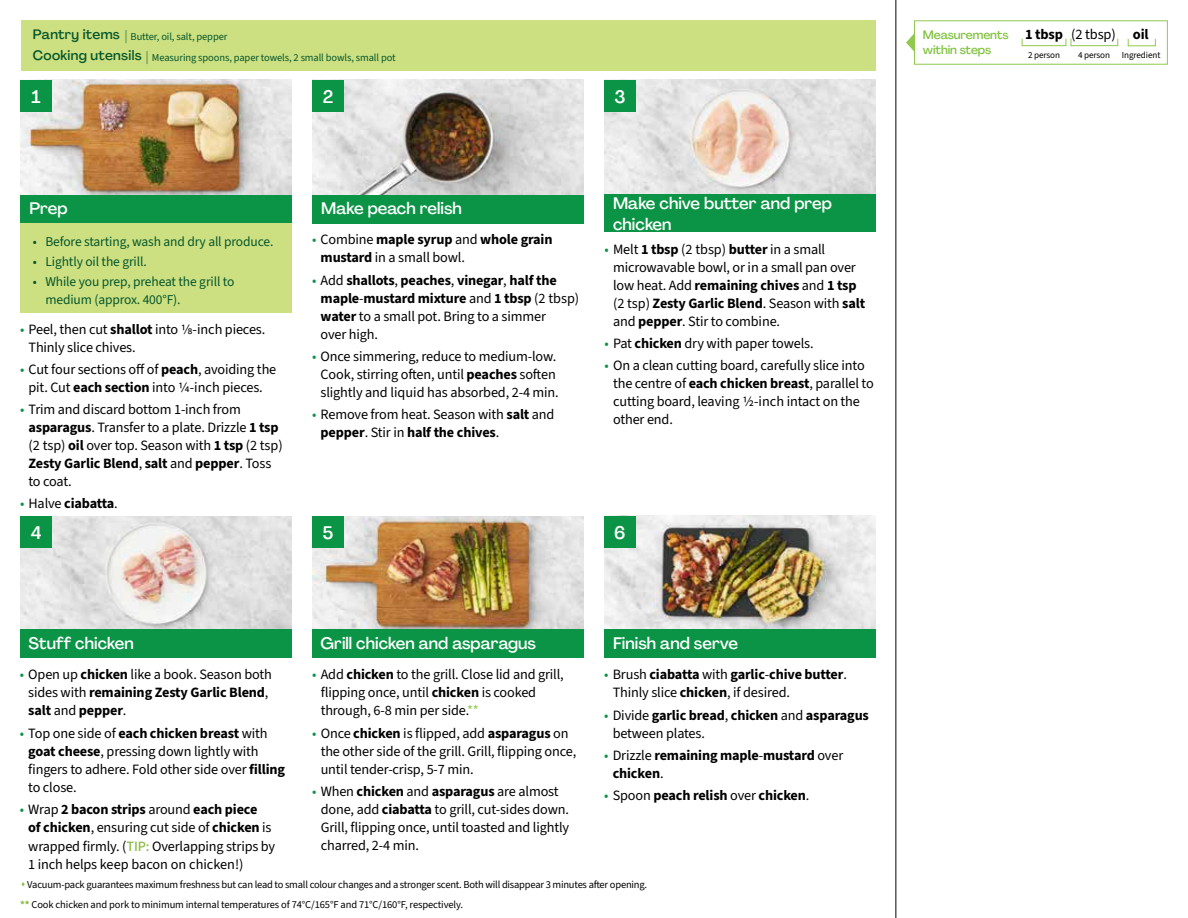
<style>
.page{position:relative;width:1188px;height:918px;background:#fff}
.page>*{position:absolute;margin:0;border:0;box-sizing:border-box;transform-origin:0 0}
.t1{font:500 18px "Agrandir";color:#fff}
.t2{font:500 16.5px/21.1px "Agrandir";color:#fff}
.t3{font:700 14.4px "Source Sans 3";letter-spacing:-.01em;color:#000}
.t4{font:14.25px/18px "Source Sans 3";letter-spacing:-.01em;color:#000}
.t5{font:700 14.25px/18px "Source Sans 3";letter-spacing:-.01em;color:#000}
.t6{font:13.5px/18px "Source Sans 3";letter-spacing:-.01em;color:#05562c}
.t7{font:500 13.5px "Agrandir";letter-spacing:.025em;color:#05562c}
.t8{font:500 12px/15.8px "Agrandir";letter-spacing:-.01em;color:#82c341}
.t9{font:10.5px/20.7px "Source Sans 3";letter-spacing:-.02em;color:#000}
.t10{font:10.5px "Source Sans 3";letter-spacing:-.01em;color:#05562c}
.t11{font:9.15px "Source Sans 3";letter-spacing:-.01em;color:#000}
.s1{font-family:"Agrandir";font-weight:500;font-size:13.5px}
.s2{color:#0b9446}
.s3{font-weight:700}
.s4{font-weight:400;color:#0b9446}
.s5{font-weight:400}
.s6{font-weight:500;color:#8cba42}
.s7{color:#91c84e}
.s8{color:#8cba42}
.s9{font-weight:700;color:#8cba42}
</style>
<div class="page">
<img style="left:20px;top:516px;width:272px;height:114px">
<img style="left:312px;top:516px;width:272px;height:114px">
<img style="left:604px;top:516px;width:272px;height:114px">
<img style="left:20px;top:80px;width:272px;height:115px">
<img style="left:312px;top:80px;width:272px;height:115px">
<img style="left:604px;top:80px;width:272px;height:115px">
<div style="left:312px;top:195px;width:272px;height:29px;background:#0b9446"></div>
<div style="left:20px;top:195px;width:272px;height:29px;background:#0b9446"></div>
<div style="left:20px;top:630px;width:272px;height:28px;background:#0b9446"></div>
<div style="left:312px;top:630px;width:272px;height:28px;background:#0b9446"></div>
<div style="left:604px;top:630px;width:272px;height:28px;background:#0b9446"></div>
<div style="left:604px;top:195px;width:272px;height:37px;background:#0b9446"></div>
<div style="left:21px;top:20px;width:855px;height:51px;background:#cde081"></div>
<div style="left:20px;top:224px;width:272px;height:89px;background:#cde081"></div>
<hr style="left:896px;top:0;width:1px;height:918px;background:#000">
<div style="left:20px;top:516px;width:32px;height:32px;background:#0b9446"></div>
<div style="left:20px;top:80px;width:32px;height:32px;background:#0b9446"></div>
<div style="left:312px;top:516px;width:32px;height:32px;background:#0b9446"></div>
<div style="left:312px;top:80px;width:32px;height:32px;background:#0b9446"></div>
<div style="left:604px;top:516px;width:32px;height:32px;background:#0b9446"></div>
<div style="left:604px;top:80px;width:32px;height:32px;background:#0b9446"></div>
<div style="left:914px;top:20px;width:254px;height:45px;border:1px solid #91c84e"></div>
<div style="left:1022px;top:38px;width:44px;height:8px;border:1px solid #91c84e"></div>
<div style="left:1071px;top:38px;width:47px;height:8px;border:1px solid #91c84e"></div>
<div style="left:1128px;top:38px;width:28px;height:8px;border:1px solid #91c84e"></div>
<svg style="left:906px;top:33px;width:9px;height:19px"></svg>
<p class="t10" style="left:33px;top:30px;width:196px"><span class="s1">Pantry items |</span> Butter, oil, salt, pepper</p>
<p class="t7" style="left:33px;top:47px;width:110px">Cooking utensils</p>
<p class="t10" style="left:146px;top:51px;width:251px"><span class="s1">|</span> Measuring spoons, paper towels, 2 small bowls, small pot</p>
<p class="t1" style="left:32px;top:86px;width:11px">1</p>
<p class="t1" style="left:323px;top:86px;width:12px">2</p>
<p class="t1" style="left:614px;top:85px;width:13px">3</p>
<p class="t2" style="left:29px;top:198px;width:40px">Prep</p>
<p class="t6" style="left:33px;top:232px;width:242px">• Before starting, wash and dry all produce.</p>
<p class="t6" style="left:33px;top:253px;width:116px">• Lightly oil the grill.</p>
<p class="t6" style="left:45px;top:273px;width:191px;text-indent:-13px">• While you prep, preheat the grill to medium (approx. 400°F).</p>
<p class="t4" style="left:29px;top:320px;width:238px;text-indent:-9px"><span class="s2">•</span> Peel, then cut <span class="s3">shallot</span> into 1/8-inch pieces.<br>Thinly slice chives.</p>
<p class="t4" style="left:20px;top:360px;width:258px;text-align:center"><span class="s2">•</span> Cut four sections off of <span class="s3">peach</span>, avoiding the pit. Cut <span class="s3">each section</span> into 1/4-inch pieces.</p>
<p class="t4" style="left:29px;top:400px;width:256px;text-indent:-9px"><span class="s2">•</span> Trim and discard bottom 1-inch from <span class="s3">asparagus</span>. Transfer to a plate. Drizzle <span class="s3">1 tsp </span>(2 tsp) <span class="s3">oil</span> over top. Season with <span class="s3">1 tsp</span> (2 tsp)<br><span class="s3">Zesty Garlic Blend</span>, <span class="s3">salt</span> and <span class="s3">pepper</span>. Toss to coat.</p>
<p class="t5" style="left:20px;top:495px;width:99px"><span class="s4">•</span> <span class="s5">Halve</span> ciabatta<span class="s5">.</span></p>
<p class="t1" style="left:31px;top:522px;width:12px">4</p>
<p class="t2" style="left:321px;top:198px;width:142px">Make peach relish</p>
<p class="t2" style="left:613px;top:193px;width:221px">Make chive butter and prep chicken</p>
<p class="t5" style="left:321px;top:231px;width:233px;text-indent:-9px"><span class="s4">•</span> <span class="s5">Combine</span> maple syrup <span class="s5">and</span> whole grain mustard <span class="s5">in a small bowl.</span></p>
<p class="t5" style="left:321px;top:271px;width:260px;text-indent:-9px"><span class="s4">•</span> <span class="s5">Add</span> shallots<span class="s5">,</span> peaches<span class="s5">,</span> vinegar<span class="s5">,</span> half the maple<span class="s5">-</span>mustard mixture <span class="s5">and</span> 1 tbsp <span class="s5">(2 tbsp) </span>water <span class="s5">to a small pot. Bring to a simmer<br>over high.</span></p>
<p class="t4" style="left:312px;top:347px;width:248px;text-align:center"><span class="s2">•</span> Once simmering, reduce to medium-low.<br>Cook, stirring often, until <span class="s3">peaches</span> soften slightly and liquid has absorbed, 2-4 min.</p>
<p class="t4" style="left:321px;top:405px;width:235px;text-indent:-9px"><span class="s2">•</span> Remove from heat. Season with <span class="s3">salt</span> and <span class="s3">pepper</span>. Stir in <span class="s3">half the chives</span>.</p>
<p class="t4" style="left:613px;top:240px;width:254px;text-indent:-9px"><span class="s2">•</span> Melt <span class="s3">1 tbsp</span> (2 tbsp) <span class="s3">butter</span> in a small microwavable bowl, or in a small pan over low heat. Add <span class="s3">remaining chives</span> and <span class="s3">1 tsp </span>(2 tsp) <span class="s3">Zesty Garlic Blend</span>. Season with <span class="s3">salt </span>and <span class="s3">pepper</span>. Stir to combine.</p>
<p class="t4" style="left:605px;top:334px;width:211px"><span class="s2">•</span> Pat <span class="s3">chicken</span> dry with paper towels.</p>
<p class="t4" style="left:613px;top:357px;width:262px;text-indent:-9px"><span class="s2">•</span> On a clean cutting board, carefully slice into the centre of <span class="s3">each chicken breast</span>, parallel to cutting board, leaving 1/2-inch intact on the other end.</p>
<p class="t1" style="left:323px;top:522px;width:12px">5</p>
<p class="t1" style="left:614px;top:522px;width:13px">6</p>
<p class="t2" style="left:29px;top:633px;width:107px">Stuff chicken</p>
<p class="t2" style="left:321px;top:633px;width:217px">Grill chicken and asparagus</p>
<p class="t2" style="left:613px;top:633px;width:127px">Finish and serve</p>
<p class="t5" style="left:28px;top:666px;width:245px;text-indent:-9px"><span class="s4">•</span> <span class="s5">Open up</span> chicken <span class="s5">like a book. Season both sides with</span> remaining Zesty Garlic Blend<span class="s5">, </span>salt <span class="s5">and</span> pepper<span class="s5">.</span></p>
<p class="t4" style="left:28px;top:724px;width:258px;text-indent:-9px"><span class="s2">•</span> Top one side of <span class="s3">each chicken breast</span> with <span class="s3">goat cheese</span>, pressing down lightly with fingers to adhere. Fold other side over <span class="s3">filling </span>to close.</p>
<p class="t4" style="left:28px;top:800px;width:249px;text-indent:-9px"><span class="s2">•</span> Wrap <span class="s3">2 bacon strips</span> around <span class="s3">each piece<br>of chicken</span>, ensuring cut side of <span class="s3">chicken</span> is wrapped firmly. (<span class="s6">TIP:</span> Overlapping strips by 1 inch helps keep bacon on chicken!)</p>
<p class="t4" style="left:321px;top:666px;width:245px;text-indent:-9px"><span class="s2">•</span> Add <span class="s3">chicken</span> to the grill. Close lid and grill, flipping once, until <span class="s3">chicken</span> is cooked through, 6-8 min per side.<span class="s7">**</span></p>
<p class="t4" style="left:321px;top:724px;width:257px;text-indent:-9px"><span class="s2">•</span> Once <span class="s3">chicken</span> is flipped, add <span class="s3">asparagus</span> on the other side of the grill. Grill, flipping once, until tender-crisp, 5-7 min.</p>
<p class="t4" style="left:321px;top:782px;width:250px;text-indent:-9px"><span class="s2">•</span> When <span class="s3">chicken</span> and <span class="s3">asparagus</span> are almost done, add <span class="s3">ciabatta</span> to grill, cut-sides down.<br>Grill, flipping once, until toasted and lightly charred, 2-4 min.</p>
<p class="t4" style="left:613px;top:666px;width:236px;text-indent:-9px"><span class="s2">•</span> Brush <span class="s3">ciabatta</span> with <span class="s3">garlic</span>-<span class="s3">chive butter</span>.<br>Thinly slice <span class="s3">chicken</span>, if desired.</p>
<p class="t5" style="left:613px;top:706px;width:258px;text-indent:-9px"><span class="s4">•</span> <span class="s5">Divide</span> garlic bread<span class="s5">,</span> chicken <span class="s5">and</span> asparagus <span class="s5">between plates.</span></p>
<p class="t5" style="left:613px;top:746px;width:232px;text-indent:-9px"><span class="s4">•</span> <span class="s5">Drizzle</span> remaining maple<span class="s5">-</span>mustard <span class="s5">over </span>chicken<span class="s5">.</span></p>
<p class="t5" style="left:604px;top:786px;width:207px"><span class="s4">•</span> <span class="s5">Spoon</span> peach relish <span class="s5">over</span> chicken<span class="s5">.</span></p>
<p class="t9" style="left:20px;top:874px;width:629px"><span class="s8">▲</span> Vacuum-pack guarantees maximum freshness but can lead to small colour changes and a stronger scent. Both will disappear 3 minutes after opening. <span class="s9">**</span> Cook chicken and pork to minimum internal temperatures of 74°C/165°F and 71°C/160°F, respectively.</p>
<p class="t8" style="left:923px;top:26px;width:87px">Measurements within steps</p>
<p class="t3" style="left:1025px;top:25px;width:125px">1 tbsp <span class="s5">(2 tbsp)</span> oil</p>
<p class="t11" style="left:1028px;top:49px;width:34px">2 person</p>
<p class="t11" style="left:1078px;top:49px;width:34px">4 person</p>
<p class="t11" style="left:1122px;top:49px;width:40px">Ingredient</p>
</div>
